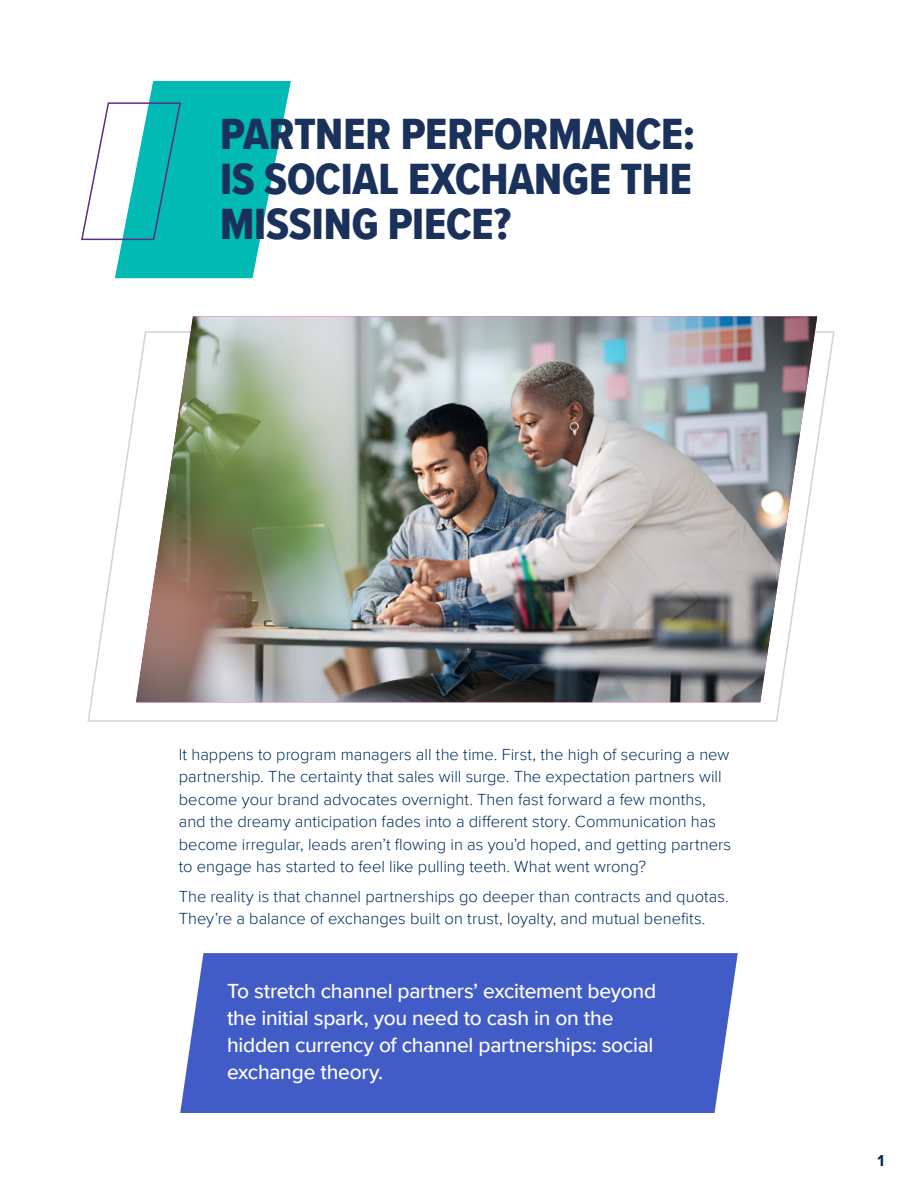
<style>
.page{position:relative;width:918px;height:1188px;background:#fff}
.page>*{position:absolute;margin:0;border:0;box-sizing:border-box;transform-origin:0 0}
.t1{font:45px/45px "Proxima Nova Cond Extrabld";letter-spacing:-.005em;color:#19315b;text-align:justify}
.t2{font:500 21px/27px "Proxima Nova";letter-spacing:-.015em;color:#fff}
.t3{font:300 16.5px/22.5px "Proxima Nova";color:#002d5d}
.t4{font:700 16.5px "Proxima Nova";color:#002d5d}
</style>
<div class="page">
<div style="left:180px;top:953px;width:558px;height:160px;background:#425cc7"></div>
<svg style="left:87px;top:331px;width:748px;height:391px"></svg>
<img style="left:136px;top:316px;width:681px;height:386px">
<svg style="left:81px;top:81px;width:210px;height:197px"></svg>
<h1 class="t1" style="left:220px;top:111px;width:476px">PARTNER PERFORMANCE:<br>IS SOCIAL EXCHANGE THE MISSING PIECE?</h1>
<p class="t3" style="left:179px;top:742px;width:554px">It happens to program managers all the time. First, the high of securing a new partnership. The certainty that sales will surge. The expectation partners will become your brand advocates overnight. Then fast forward a few months, and the dreamy anticipation fades into a different story. Communication has become irregular, leads aren’t flowing in as you’d hoped, and getting partners to engage has started to feel like pulling teeth. What went wrong?</p>
<p class="t3" style="left:179px;top:884px;width:551px">The reality is that channel partnerships go deeper than contracts and quotas.<br>They’re a balance of exchanges built on trust, loyalty, and mutual benefits.</p>
<p class="t2" style="left:227px;top:977px;width:431px">To stretch channel partners’ excitement beyond the initial spark, you need to cash in on the hidden currency of channel partnerships: social exchange theory.</p>
<p class="t4" style="left:877px;top:1151px;width:8px">1</p>
</div>
